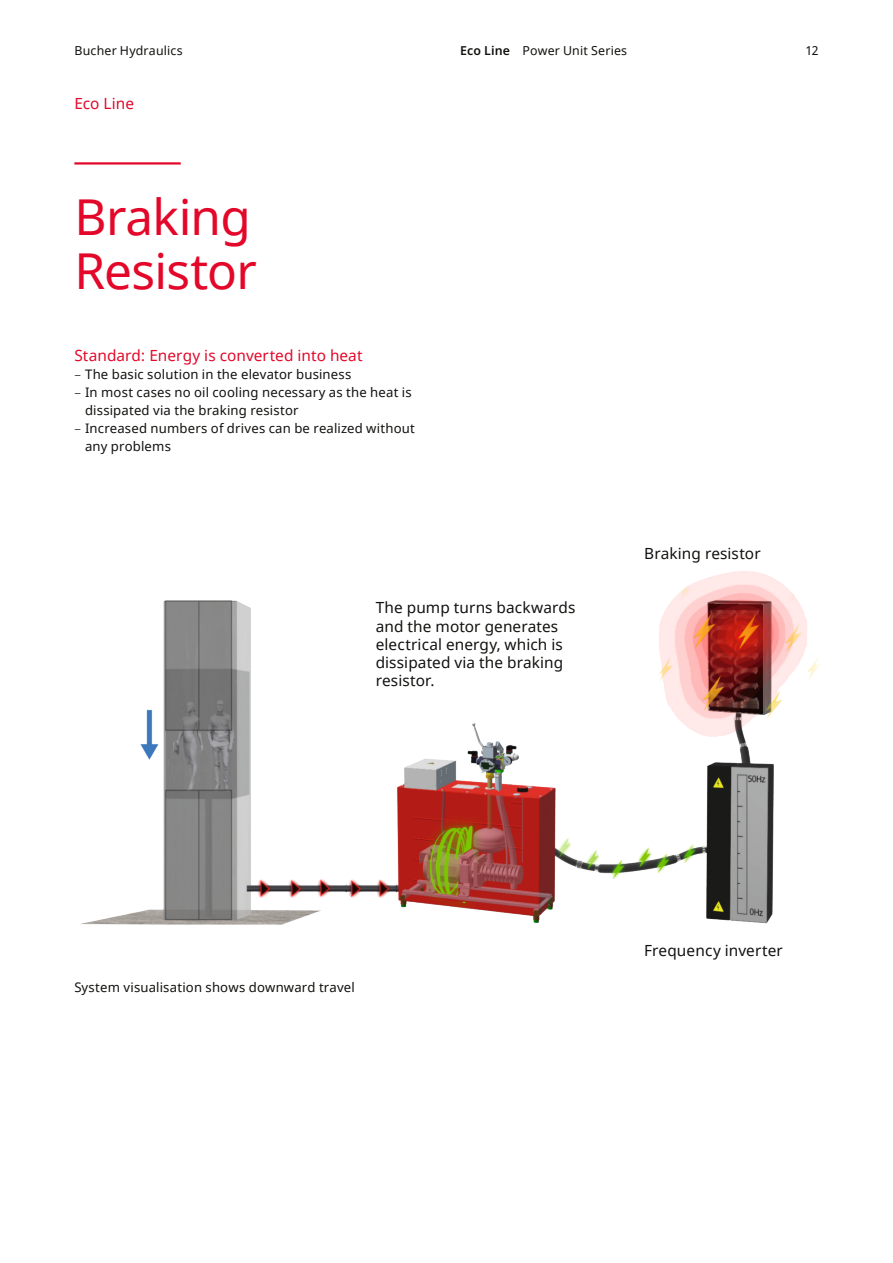
<style>
.page{position:relative;width:893px;height:1263px;background:#fff}
.page>*{position:absolute;margin:0;border:0;box-sizing:border-box;transform-origin:0 0}
.t1{font:49.5px/54px "Noto Sans";letter-spacing:-.015em;color:#e30729}
.t2{font:15.3px/18px "Noto Sans";letter-spacing:.005em;color:#11110f}
.t3{font:15.3px "Noto Sans";letter-spacing:.005em;color:#e30729}
.t4{font:13.2px/18px "Noto Sans";letter-spacing:.015em;color:#11110f}
.t5{font:12.3px "Noto Sans";letter-spacing:.015em;color:#11110f}
.s1{font-weight:600}
.s2{font-weight:300}
</style>
<div class="page">
<img style="left:81px;top:571px;width:739px;height:354px">
<hr style="left:74px;top:162px;width:107px;height:3px;background:#e30729">
<p class="t5" style="left:74px;top:43px;width:110px">Bucher Hydraulics</p>
<p class="t5" style="left:460px;top:43px;width:169px"><span class="s1">Eco Line</span> Power Unit Series</p>
<p class="t5" style="left:805px;top:43px;width:15px">12</p>
<p class="t3" style="left:74px;top:93px;width:61px">Eco Line</p>
<h1 class="t1" style="left:74px;top:192px;width:184px">Braking<br>Resistor</h1>
<p class="t3" style="left:74px;top:345px;width:290px">Standard: Energy is converted into heat</p>
<p class="t4" style="left:74px;top:366px;width:278px"><span class="s2">–</span> The basic solution in the elevator business</p>
<p class="t4" style="left:85px;top:384px;width:328px;text-indent:-11px"><span class="s2">–</span> In most cases no oil cooling necessary as the heat is dissipated via the braking resistor</p>
<p class="t4" style="left:85px;top:420px;width:331px;text-indent:-11px"><span class="s2">–</span> Increased numbers of drives can be realized without any problems</p>
<p class="t2" style="left:376px;top:599px;width:201px">The pump turns backwards and the motor generates electrical energy, which is dissipated via the braking resistor.</p>
<p class="t2" style="left:644px;top:545px;width:118px">Braking resistor</p>
<p class="t4" style="left:74px;top:978px;width:282px">System visualisation shows downward travel</p>
<p class="t2" style="left:644px;top:941px;width:140px">Frequency inverter</p>
</div>
